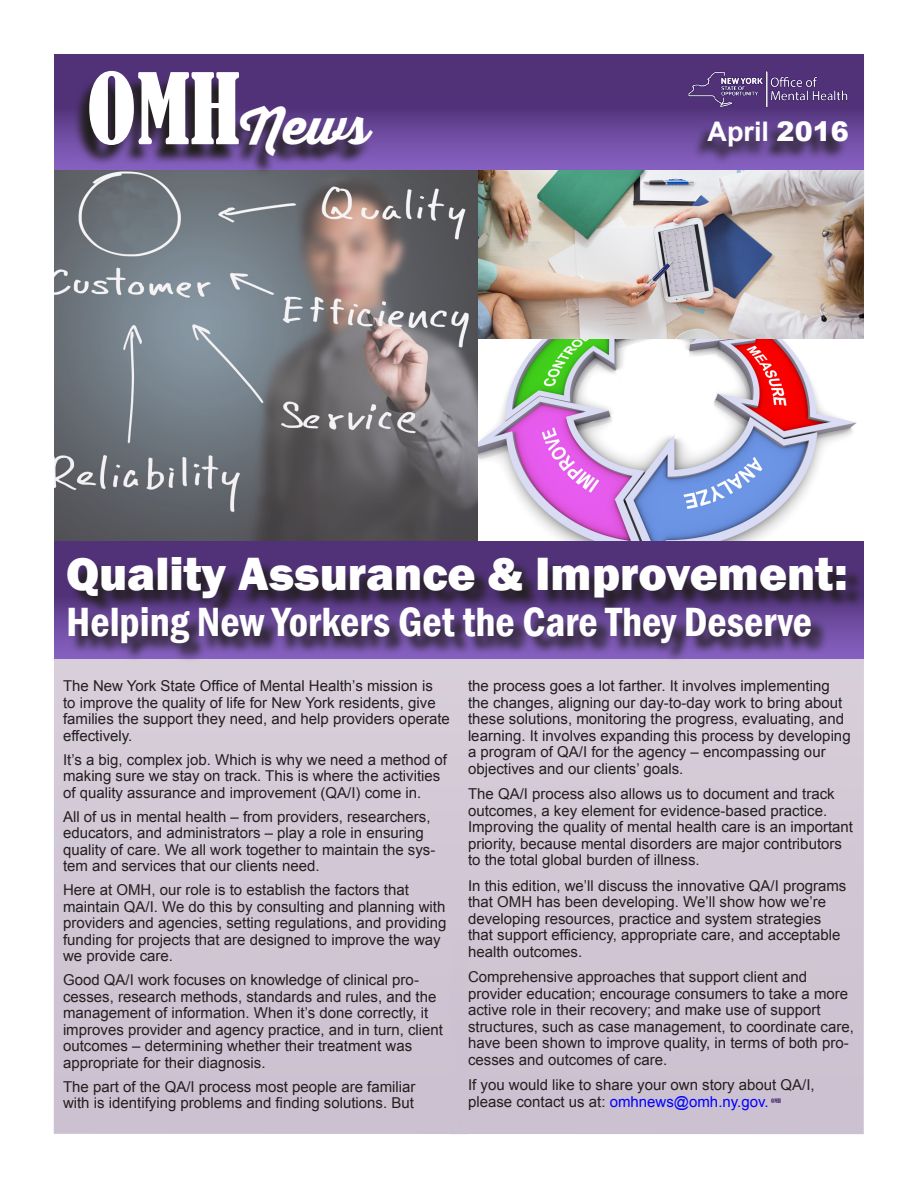
<style>
.page{position:relative;width:918px;height:1188px;background:#fff}
.page>*{position:absolute;margin:0;border:0;box-sizing:border-box;transform-origin:0 0}
.t1{font:49.5px "Thirsty Script Extrabold Demo";color:#fff}
.t2{font:800 48px "Franklin Gothic";color:#fff}
.t3{font:600 condensed 42px "Franklin Gothic";color:#fff}
.t4{font:700 27px "Arial";color:#fff}
.t5{font:15px/16.5px "Arial";color:#231f20}
.t6{font:condensed 5.85px "Bernard";color:#503278}
.s1{font-family:"Bernard";font-stretch:condensed;font-size:91.5px}
.s2{font-weight:900}
.s3{color:#00f}
</style>
<div class="page">
<div style="left:54px;top:658px;width:810px;height:476px;background:#d1c7d4"></div>
<img style="left:54px;top:170px;width:424px;height:372px">
<img style="left:478px;top:338px;width:386px;height:204px">
<img style="left:478px;top:170px;width:386px;height:168px">
<div style="left:54px;top:542px;width:810px;height:116px;background:#513279"></div>
<svg style="left:70px;top:563px;width:794px;height:99px"></svg>
<div style="left:450px;top:938px;width:18px;height:196px;background:#ccc1d0"></div>
<svg style="left:54px;top:54px;width:810px;height:116px;background:#5f3e8b"></svg>
<svg style="left:73px;top:75px;width:298px;height:101px;background:#4f396b"></svg>
<svg style="left:692px;top:124px;width:155px;height:41px;background:#63478c"></svg>
<img style="left:688px;top:71px;width:166px;height:37px">
<p class="t1" style="left:87px;top:89px;width:284px"><span class="s1">OMH</span>News</p>
<p class="t4" style="left:708px;top:113px;width:143px">April <span class="s2">2016</span></p>
<p class="t2" style="left:66px;top:543px;width:783px">Quality Assurance &amp; Improvement:</p>
<p class="t3" style="left:66px;top:594px;width:748px">Helping New Yorkers Get the Care They Deserve</p>
<p class="t5" style="left:63px;top:678px;width:388px">The New York State Office of Mental Health’s mission is<br>to improve the quality of life for New York residents, give families the support they need, and help providers operate effectively.</p>
<p class="t5" style="left:63px;top:751px;width:386px">It’s a big, complex job. Which is why we need a method of making sure we stay on track. This is where the activities of quality assurance and improvement (QA/I) come in.</p>
<p class="t5" style="left:63px;top:808px;width:374px">All of us in mental health – from providers, researchers, educators, and administrators – play a role in ensuring quality of care. We all work together to maintain the sys&shy;tem and services that our clients need.</p>
<p class="t5" style="left:63px;top:882px;width:385px">Here at OMH, our role is to establish the factors that maintain QA/I. We do this by consulting and planning with providers and agencies, setting regulations, and providing funding for projects that are designed to improve the way we provide care.</p>
<p class="t5" style="left:63px;top:972px;width:382px">Good QA/I work focuses on knowledge of clinical pro&shy;cesses, research methods, standards and rules, and the management of information. When it’s done correctly, it improves provider and agency practice, and in turn, client outcomes – determining whether their treatment was appropriate for their diagnosis.</p>
<p class="t5" style="left:63px;top:1078px;width:354px">The part of the QA/I process most people are familiar with is identifying problems and finding solutions. But</p>
<p class="t5" style="left:468px;top:678px;width:384px">the process goes a lot farther. It involves implementing the changes, aligning our day-to-day work to bring about these solutions, monitoring the progress, evaluating, and learning. It involves expanding this process by developing a program of QA/I for the agency – encompassing our objectives and our clients’ goals.</p>
<p class="t5" style="left:468px;top:786px;width:387px">The QA/I process also allows us to document and track outcomes, a key element for evidence-based practice.<br>Improving the quality of mental health care is an important priority, because mental disorders are major contributors to the total global burden of illness.</p>
<p class="t5" style="left:468px;top:877px;width:380px">In this edition, we’ll discuss the innovative QA/I programs that OMH has been developing. We’ll show how we’re developing resources, practice and system strategies that support efficiency, appropriate care, and acceptable health outcomes.</p>
<p class="t5" style="left:468px;top:969px;width:388px">Comprehensive approaches that support client and provider education; encourage consumers to take a more active role in their recovery; and make use of support structures, such as case management, to coordinate care, have been shown to improve quality, in terms of both pro&shy;cesses and outcomes of care.</p>
<p class="t5" style="left:468px;top:1077px;width:348px">If you would like to share your own story about QA/I, please contact us at: <span class="s3">omhnews@omh.ny.gov.</span></p>
<p class="t6" style="left:771px;top:1097px;width:11px">OMH</p>
</div>
